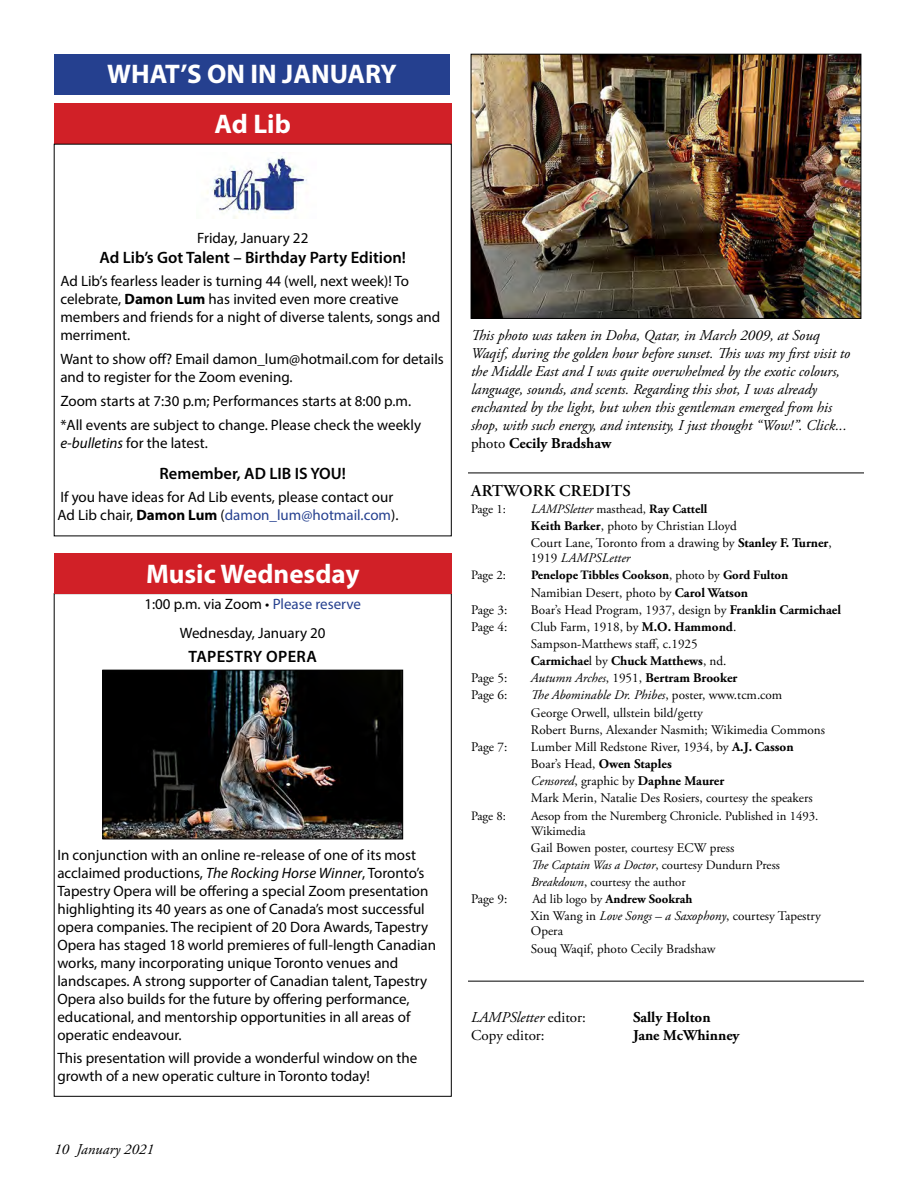
<style>
.page{position:relative;width:918px;height:1188px;background:#fff}
.page>*{position:absolute;margin:0;border:0;box-sizing:border-box;transform-origin:0 0}
.t1{font:700 27px "Myriad Pro";color:#fff}
.t2{font:600 16.5px "Myriad Pro";color:#000}
.t3{font:600 16.5px "Adobe Garamond Pro";letter-spacing:.015em;color:#000}
.t4{font:600 16.5px "Myriad Pro";letter-spacing:.02em;color:#000}
.t5{font:15px/18px "Myriad Pro";color:#000}
.t6{font:italic 15px/18px "Adobe Garamond Pro";color:#000}
.t7{font:700 15px "Adobe Garamond Pro";color:#000}
.t8{font:15px "Adobe Garamond Pro";color:#000}
.t9{font:13.2px/17.1px "Adobe Garamond Pro";color:#000}
.t10{font:700 13.2px "Adobe Garamond Pro";color:#000}
.t11{font:italic 13.2px "Adobe Garamond Pro";letter-spacing:.01em;color:#000}
.t12{font:12.75px/15px "Adobe Garamond Pro";color:#000}
.t13{font:700 12.75px "Adobe Garamond Pro";color:#000}
.t14{font:italic 12.75px "Adobe Garamond Pro";color:#000}
.s1{font-weight:700}
.s2{font-style:italic}
.s3{color:#25408f}
.s4{font-style:normal}
.s5{font-weight:700;font-style:normal}
.s6{font-weight:400}
.s7{font-weight:400;font-style:italic}
</style>
<div class="page">
<hr style="left:468px;top:981px;width:396px;height:1px;background:#000">
<div style="left:54px;top:54px;width:396px;height:40px;background:#25408f"></div>
<img style="left:105px;top:672px;width:296px;height:165px">
<div style="left:103px;top:670px;width:300px;height:169px;border:1px solid #000"></div>
<img style="left:473px;top:56px;width:386px;height:261px">
<div style="left:471px;top:54px;width:390px;height:265px;border:1px solid #000"></div>
<hr style="left:468px;top:473px;width:396px;height:1px;background:#000">
<div style="left:54px;top:104px;width:398px;height:40px;background:#d12027"></div>
<img style="left:207px;top:156px;width:100px;height:63px">
<div style="left:54px;top:554px;width:398px;height:40px;background:#d12027"></div>
<h1 class="t1" style="left:107px;top:57px;width:291px">WHAT’S ON IN JANUARY</h1>
<h1 class="t1" style="left:215px;top:106px;width:78px">Ad Lib</h1>
<p class="t5" style="left:197px;top:229px;width:113px">Friday, January 22</p>
<p class="t2" style="left:100px;top:247px;width:308px">Ad Lib’s Got Talent – Birthday Party Edition!</p>
<p class="t5" style="left:60px;top:271px;width:382px">Ad Lib’s fearless leader is turning 44 (well, next week)! To celebrate, <span class="s1">Damon Lum</span> has invited even more creative members and friends for a night of diverse talents, songs and merriment.</p>
<p class="t5" style="left:60px;top:349px;width:385px">Want to show off? Email damon_lum@hotmail.com for details and to register for the Zoom evening.</p>
<p class="t5" style="left:60px;top:388px;width:362px;line-height:24px">Zoom starts at 7:30 p.m; Performances starts at 8:00 p.m. *All events are subject to change. Please check the weekly</p>
<p class="t5" style="left:60px;top:433px;width:149px"><span class="s2">e-bulletins</span> for the latest.</p>
<p class="t2" style="left:159px;top:463px;width:188px">Remember, AD LIB IS YOU!</p>
<p class="t5" style="left:57px;top:488px;width:343px">If you have ideas for Ad Lib events, please contact our<br>Ad Lib chair, <span class="s1">Damon Lum</span> (<span class="s3">damon_lum@hotmail.com</span>).</p>
<h1 class="t1" style="left:146px;top:556px;width:215px">Music Wednesday</h1>
<p class="t5" style="left:144px;top:589px;width:218px;line-height:28.8px;text-align:center">1:00 p.m. via Zoom • <span class="s3">Please reserve<br></span>Wednesday, January 20</p>
<p class="t4" style="left:189px;top:646px;width:130px">TAPESTRY OPERA</p>
<p class="t5" style="left:57px;top:846px;width:380px">In conjunction with an online re-release of one of its most acclaimed productions, <span class="s2">The Rocking Horse Winner</span>, Toronto’s Tapestry Opera will be offering a special Zoom presentation highlighting its 40 years as one of Canada’s most successful opera companies. The recipient of 20 Dora Awards, Tapestry Opera has staged 18 world premieres of full-length Canadian works, many incorporating unique Toronto venues and landscapes. A strong supporter of Canadian talent, Tapestry Opera also builds for the future by offering performance, educational, and mentorship opportunities in all areas of operatic endeavour.</p>
<p class="t5" style="left:57px;top:1048px;width:362px">This presentation will provide a wonderful window on the growth of a new operatic culture in Toronto today!</p>
<p class="t6" style="left:54px;top:1141px;width:101px">10 January 2021</p>
<p class="t6" style="left:471px;top:327px;width:381px">This photo was taken in Doha, Qatar, in March 2009, at Souq Waqif, during the golden hour before sunset. This was my first visit to the Middle East and I was quite overwhelmed by the exotic colours, language, sounds, and scents. Regarding this shot, I was already enchanted by the light, but when this gentleman emerged from his shop, with such energy, and intensity, I just thought “Wow!”. Click... <span class="s4">photo</span> <span class="s5">Cecily Bradshaw</span></p>
<p class="t3" style="left:471px;top:481px;width:161px">ARTWORK CREDITS</p>
<p class="t12" style="left:471px;top:502px;width:37px">Page 1:</p>
<p class="t14" style="left:531px;top:501px;width:178px">LAMPSletter <span class="s4">masthead,</span> <span class="s5">Ray Cattell</span></p>
<p class="t9" style="left:531px;top:518px;width:302px"><span class="s1">Keith Barker</span>, photo by Christian Lloyd<br>Court Lane, Toronto from a drawing by <span class="s1">Stanley F. Turner</span>,</p>
<p class="t11" style="left:531px;top:550px;width:101px"><span class="s4">1919</span> LAMPSLetter</p>
<p class="t12" style="left:471px;top:568px;width:37px">Page 2:</p>
<p class="t13" style="left:531px;top:568px;width:259px">Penelope Tibbles Cookson<span class="s6">, photo by</span> Gord Fulton</p>
<p class="t9" style="left:531px;top:584px;width:219px">Namibian Desert, photo by <span class="s1">Carol Watson</span></p>
<p class="t9" style="left:471px;top:601px;width:38px">Page 3:</p>
<p class="t9" style="left:531px;top:601px;width:312px">Boar’s Head Program, 1937, design by <span class="s1">Franklin Carmichael</span></p>
<p class="t9" style="left:471px;top:619px;width:38px">Page 4:</p>
<p class="t9" style="left:531px;top:619px;width:207px">Club Farm, 1918, by <span class="s1">M.O. Hammond</span>.<br>Sampson-Matthews staff, c.1925<br><span class="s1">Carmichae</span>l by <span class="s1">Chuck Matthews</span>, nd.</p>
<p class="t9" style="left:471px;top:670px;width:38px">Page 5:</p>
<p class="t10" style="left:531px;top:670px;width:208px"><span class="s7">Autumn Arches</span><span class="s6">, 1951,</span> Bertram Brooker</p>
<p class="t9" style="left:471px;top:687px;width:38px">Page 6:</p>
<p class="t9" style="left:531px;top:687px;width:296px"><span class="s2">The Abominable Dr. Phibes</span>, poster, www.tcm.com<br>George Orwell, ullstein bild/getty<br>Robert Burns, Alexander Nasmith; Wikimedia Commons</p>
<p class="t9" style="left:471px;top:739px;width:38px">Page 7:</p>
<p class="t9" style="left:531px;top:739px;width:283px">Lumber Mill Redstone River, 1934, by <span class="s1">A.J. Casson </span>Boar’s Head, <span class="s1">Owen Staples<br></span><span class="s2">Censored</span>, graphic by <span class="s1">Daphne Maurer<br></span>Mark Merin, Natalie Des Rosiers, courtesy the speakers</p>
<p class="t12" style="left:471px;top:809px;width:37px">Page 8:</p>
<p class="t12" style="left:531px;top:809px;width:289px">Aesop from the Nuremberg Chronicle. Published in 1493.<br>Wikimedia</p>
<p class="t9" style="left:531px;top:839px;width:205px">Gail Bowen poster, courtesy ECW press</p>
<p class="t12" style="left:531px;top:857px;width:250px;line-height:17.1px"><span class="s2">The Captain Was a Doctor</span>, courtesy Dundurn Press<br><span class="s2">Breakdown</span>, courtesy the author</p>
<p class="t9" style="left:471px;top:891px;width:38px">Page 9:</p>
<p class="t13" style="left:533px;top:892px;width:162px"><span class="s6">Ad lib logo by</span> Andrew Sookrah</p>
<p class="t9" style="left:531px;top:909px;width:291px;line-height:15px">Xin Wang in <span class="s2">Love Songs – a Saxophony</span>, courtesy Tapestry<br>Opera</p>
<p class="t9" style="left:531px;top:940px;width:186px">Souq Waqif, photo Cecily Bradshaw</p>
<p class="t6" style="left:471px;top:1009px;width:117px">LAMPSletter <span class="s4">editor:</span></p>
<p class="t7" style="left:633px;top:1009px;width:79px">Sally Holton</p>
<p class="t8" style="left:471px;top:1026px;width:75px">Copy editor:</p>
<p class="t7" style="left:633px;top:1027px;width:108px">Jane McWhinney</p>
</div>
